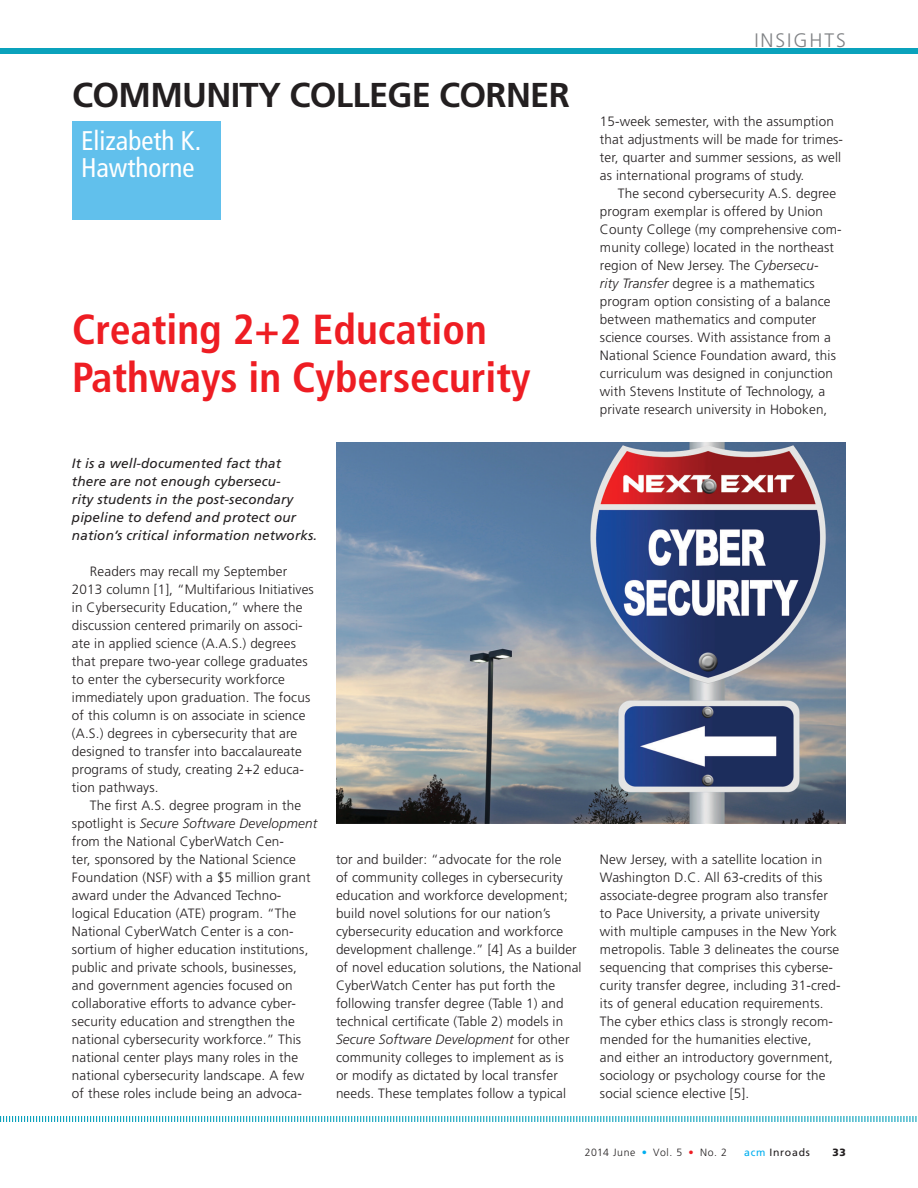
<style>
.page{position:relative;width:918px;height:1188px;background:#fff}
.page>*{position:absolute;margin:0;border:0;box-sizing:border-box;transform-origin:0 0}
.t1{font:700 condensed 42px/48px "Frutiger";color:#ee1d23}
.t2{font:700 34.5px "Frutiger";letter-spacing:-.02em;color:#231f20}
.t3{font:condensed 27px/27px "Frutiger";color:#fff}
.t4{font:300 19.5px "Frutiger";letter-spacing:.1em;color:#808285}
.t5{font:300 13.5px/18px "Frutiger";letter-spacing:.01em;color:#231f20}
.t6{font:italic 13.5px/18px "Frutiger";letter-spacing:.01em;color:#231f20}
.t7{font:300 10.5px "Frutiger";letter-spacing:.06em;color:#231f20}
.t8{font:10.5px "Frutiger";letter-spacing:.07em;color:#231f20}
.t9{font:900 10.5px "Frutiger";color:#231f20}
.s1{font-style:italic}
.s2{color:#00aeef}
.s3{color:#ee1d23}
</style>
<div class="page">
<div style="left:0;top:48px;width:918px;height:6px;background:#0aa2bc"></div>
<svg style="left:0;top:1116px;width:917px;height:6px"></svg>
<div style="left:72px;top:121px;width:148px;height:99px;background:#61c0ec"></div>
<img style="left:336px;top:442px;width:510px;height:381px">
<h2 class="t2" style="left:72px;top:75px;width:499px">COMMUNITY COLLEGE CORNER</h2>
<h3 class="t3" style="left:81px;top:127px;width:122px">Elizabeth K.<br>Hawthorne</h3>
<h1 class="t1" style="left:72px;top:305px;width:460px">Creating 2+2 Education<br>Pathways in Cybersecurity</h1>
<p class="t6" style="left:72px;top:454px;width:247px">It is a well-documented fact that there are not enough cybersecu-<br>rity students in the post-secondary pipeline to defend and protect our nation’s critical information networks.</p>
<p class="t5" style="left:72px;top:562px;width:243px;text-indent:18px">Readers may recall my September 2013 column [1], “Multifarious Initiatives in Cybersecurity Education,” where the discussion centered primarily on associ&shy;ate in applied science (A.A.S.) degrees that prepare two-year college graduates to enter the cybersecurity workforce immediately upon graduation. The focus of this column is on associate in science (A.S.) degrees in cybersecurity that are designed to transfer into baccalaureate programs of study, creating 2+2 educa&shy;tion pathways.</p>
<p class="t5" style="left:72px;top:796px;width:247px;text-indent:18px">The first A.S. degree program in the spotlight is <span class="s1">Secure Software Development </span>from the National CyberWatch Cen-<br>ter, sponsored by the National Science Foundation (NSF) with a $5 million grant award under the Advanced Techno&shy;logical Education (ATE) program. “The National CyberWatch Center is a con&shy;sortium of higher education institutions, public and private schools, businesses, and government agencies focused on collaborative efforts to advance cyber&shy;security education and strengthen the national cybersecurity workforce.” This national center plays many roles in the national cybersecurity landscape. A few of these roles include being an advoca-</p>
<p class="t5" style="left:336px;top:851px;width:247px">tor and builder: “advocate for the role<br>of community colleges in cybersecurity education and workforce development; build novel solutions for our nation’s cybersecurity education and workforce development challenge.” [4] As a builder of novel education solutions, the National CyberWatch Center has put forth the following transfer degree (Table 1) and technical certificate (Table 2) models in <span class="s1">Secure Software Development</span> for other community colleges to implement as is<br>or modify as dictated by local transfer needs. These templates follow a typical</p>
<h3 class="t4" style="left:754px;top:29px;width:93px">INSIGHTS</h3>
<p class="t5" style="left:600px;top:112px;width:245px">15-week semester, with the assumption that adjustments will be made for trimes&shy;ter, quarter and summer sessions, as well as international programs of study.</p>
<p class="t5" style="left:600px;top:184px;width:243px;text-indent:18px">The second cybersecurity A.S. degree program exemplar is offered by Union County College (my comprehensive com&shy;munity college) located in the northeast region of New Jersey. The <span class="s1">Cybersecu-<br>rity Transfer</span> degree is a mathematics program option consisting of a balance between mathematics and computer science courses. With assistance from a National Science Foundation award, this curriculum was designed in conjunction with Stevens Institute of Technology, a private research university in Hoboken,</p>
<p class="t5" style="left:600px;top:850px;width:242px">New Jersey, with a satellite location in Washington D.C. All 63-credits of this associate-degree program also transfer to Pace University, a private university with multiple campuses in the New York metropolis. Table 3 delineates the course sequencing that comprises this cyberse&shy;curity transfer degree, including 31-cred&shy;its of general education requirements.<br>The cyber ethics class is strongly recom&shy;mended for the humanities elective,<br>and either an introductory government, sociology or psychology course for the social science elective [5].</p>
<p class="t7" style="left:585px;top:1146px;width:144px">2014 June <span class="s2">•</span> Vol. 5 <span class="s3">•</span> No. 2</p>
<p class="t8" style="left:744px;top:1146px;width:67px"><span class="s2">acm</span> Inroads</p>
<p class="t9" style="left:833px;top:1146px;width:15px">33</p>
</div>
